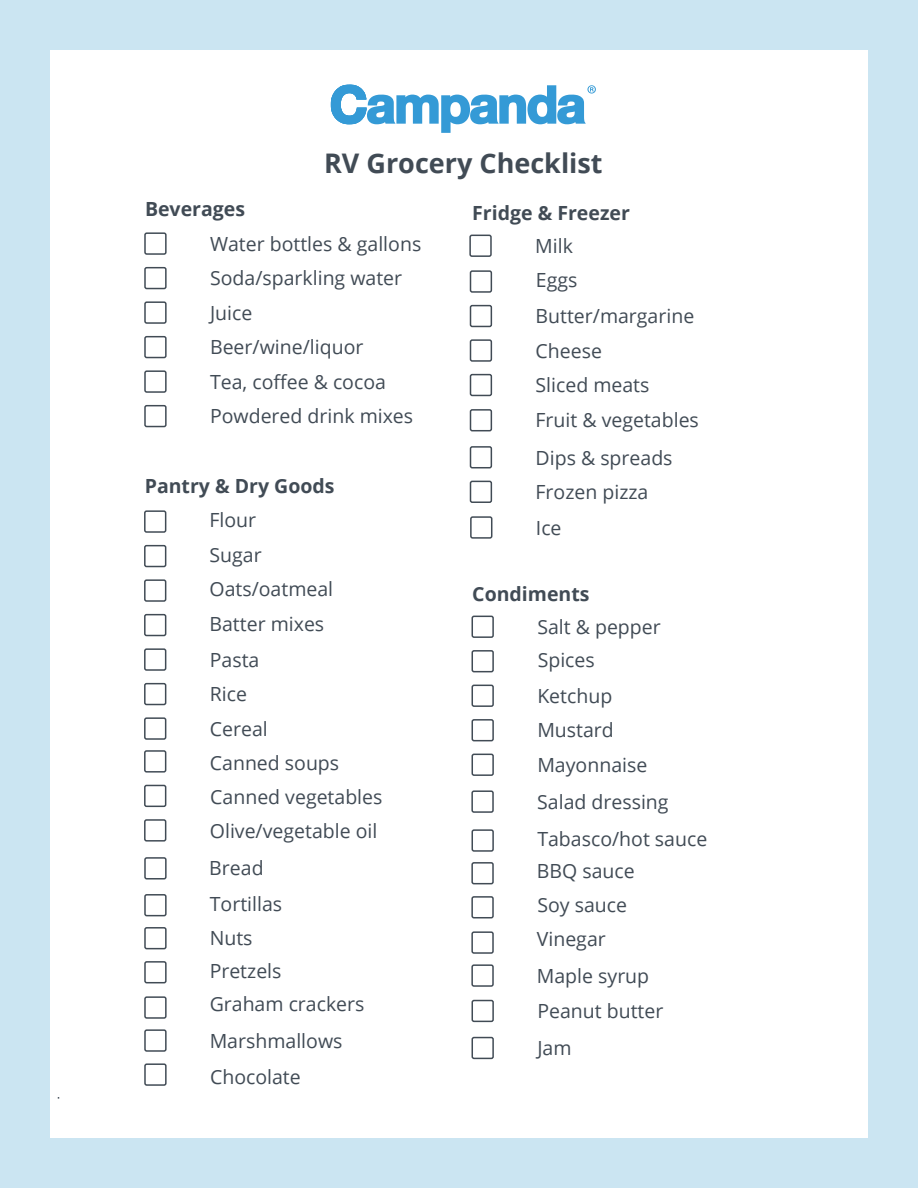
<style>
.page{position:relative;width:918px;height:1188px;background:#fff}
.page>*{position:absolute;margin:0;border:0;box-sizing:border-box;transform-origin:0 0}
.t1{font:700 27px "Open Sans";color:#414b55}
.t2{font:19.5px/34.7px "Open Sans";color:#414b55}
.t3{font:700 19.5px "Open Sans";color:#414b55}
</style>
<div class="page">
<div style="left:0;top:0;width:918px;height:50px;background:#cbe5f2"></div>
<div style="left:0;top:0;width:50px;height:1188px;background:#cbe5f2"></div>
<div style="left:868px;top:0;width:50px;height:1188px;background:#cbe5f2"></div>
<div style="left:0;top:1138px;width:918px;height:50px;background:#cbe5f2"></div>
<div style="left:144px;top:232px;width:23px;height:23px;border:2px solid #414b55;border-radius:2px"></div>
<div style="left:144px;top:267px;width:23px;height:22px;border:2px solid #414b55;border-radius:2px"></div>
<div style="left:144px;top:301px;width:23px;height:23px;border:2px solid #414b55;border-radius:2px"></div>
<div style="left:144px;top:336px;width:23px;height:22px;border:2px solid #414b55;border-radius:2px"></div>
<div style="left:144px;top:370px;width:23px;height:23px;border:2px solid #414b55;border-radius:2px"></div>
<div style="left:144px;top:405px;width:23px;height:22px;border:2px solid #414b55;border-radius:2px"></div>
<div style="left:470px;top:516px;width:22px;height:23px;border:2px solid #414b55;border-radius:2px"></div>
<div style="left:470px;top:270px;width:22px;height:23px;border:2px solid #414b55;border-radius:2px"></div>
<div style="left:470px;top:305px;width:22px;height:22px;border:2px solid #414b55;border-radius:2px"></div>
<div style="left:470px;top:339px;width:22px;height:23px;border:2px solid #414b55;border-radius:2px"></div>
<div style="left:470px;top:374px;width:22px;height:22px;border:2px solid #414b55;border-radius:2px"></div>
<div style="left:470px;top:409px;width:22px;height:22px;border:2px solid #414b55;border-radius:2px"></div>
<div style="left:470px;top:446px;width:22px;height:22px;border:2px solid #414b55;border-radius:2px"></div>
<div style="left:470px;top:481px;width:22px;height:22px;border:2px solid #414b55;border-radius:2px"></div>
<div style="left:144px;top:961px;width:23px;height:22px;border:2px solid #414b55;border-radius:2px"></div>
<div style="left:144px;top:510px;width:22px;height:23px;border:2px solid #414b55;border-radius:2px"></div>
<div style="left:144px;top:545px;width:22px;height:22px;border:2px solid #414b55;border-radius:2px"></div>
<div style="left:144px;top:579px;width:22px;height:23px;border:2px solid #414b55;border-radius:2px"></div>
<div style="left:144px;top:614px;width:22px;height:22px;border:2px solid #414b55;border-radius:2px"></div>
<div style="left:144px;top:648px;width:22px;height:23px;border:2px solid #414b55;border-radius:2px"></div>
<div style="left:144px;top:683px;width:22px;height:22px;border:2px solid #414b55;border-radius:2px"></div>
<div style="left:144px;top:717px;width:22px;height:23px;border:2px solid #414b55;border-radius:2px"></div>
<div style="left:144px;top:750px;width:22px;height:23px;border:2px solid #414b55;border-radius:2px"></div>
<div style="left:144px;top:785px;width:22px;height:22px;border:2px solid #414b55;border-radius:2px"></div>
<div style="left:144px;top:819px;width:22px;height:23px;border:2px solid #414b55;border-radius:2px"></div>
<div style="left:144px;top:857px;width:23px;height:23px;border:2px solid #414b55;border-radius:2px"></div>
<div style="left:144px;top:894px;width:23px;height:22px;border:2px solid #414b55;border-radius:2px"></div>
<div style="left:144px;top:927px;width:23px;height:22px;border:2px solid #414b55;border-radius:2px"></div>
<div style="left:144px;top:1063px;width:23px;height:23px;border:2px solid #414b55;border-radius:2px"></div>
<div style="left:144px;top:996px;width:23px;height:23px;border:2px solid #414b55;border-radius:2px"></div>
<div style="left:144px;top:1029px;width:23px;height:23px;border:2px solid #414b55;border-radius:2px"></div>
<div style="left:472px;top:616px;width:22px;height:22px;border:2px solid #414b55;border-radius:2px"></div>
<div style="left:472px;top:650px;width:22px;height:22px;border:2px solid #414b55;border-radius:2px"></div>
<div style="left:472px;top:685px;width:22px;height:22px;border:2px solid #414b55;border-radius:2px"></div>
<div style="left:472px;top:719px;width:22px;height:22px;border:2px solid #414b55;border-radius:2px"></div>
<div style="left:472px;top:754px;width:22px;height:22px;border:2px solid #414b55;border-radius:2px"></div>
<div style="left:472px;top:1000px;width:22px;height:22px;border:2px solid #414b55;border-radius:2px"></div>
<div style="left:472px;top:1037px;width:22px;height:22px;border:2px solid #414b55;border-radius:2px"></div>
<div style="left:471px;top:790px;width:23px;height:23px;border:2px solid #414b55;border-radius:2px"></div>
<div style="left:469px;top:235px;width:23px;height:22px;border:2px solid #414b55;border-radius:2px"></div>
<div style="left:471px;top:896px;width:23px;height:22px;border:2px solid #414b55;border-radius:2px"></div>
<div style="left:471px;top:862px;width:23px;height:22px;border:2px solid #414b55;border-radius:2px"></div>
<div style="left:471px;top:931px;width:23px;height:23px;border:2px solid #414b55;border-radius:2px"></div>
<div style="left:471px;top:964px;width:23px;height:23px;border:2px solid #414b55;border-radius:2px"></div>
<div style="left:472px;top:829px;width:22px;height:23px;border:2px solid #414b55;border-radius:2px"></div>
<svg style="left:331px;top:84px;width:265px;height:49px"></svg>
<h1 class="t1" style="left:324px;top:144px;width:280px">RV Grocery Checklist</h1>
<p class="t3" style="left:145px;top:195px;width:102px">Beverages</p>
<p class="t2" style="left:210px;top:226px;width:213px">Water bottles &amp; gallons<br>Soda/sparkling water<br>Juice<br>Beer/wine/liquor<br>Tea, coffee &amp; cocoa<br>Powdered drink mixes</p>
<p class="t3" style="left:472px;top:199px;width:159px">Fridge &amp; Freezer</p>
<p class="t2" style="left:535px;top:228px;width:39px">Milk</p>
<p class="t2" style="left:536px;top:262px;width:43px">Eggs</p>
<p class="t2" style="left:536px;top:298px;width:165px">Butter/margarine<br>Cheese<br>Sliced meats<br>Fruit &amp; vegetables</p>
<p class="t2" style="left:536px;top:440px;width:139px">Dips &amp; spreads</p>
<p class="t3" style="left:145px;top:472px;width:191px">Pantry &amp; Dry Goods</p>
<p class="t2" style="left:536px;top:474px;width:114px">Frozen pizza</p>
<p class="t2" style="left:210px;top:502px;width:174px">Flour<br>Sugar<br>Oats/oatmeal<br>Batter mixes<br>Pasta<br>Rice<br>Cereal<br>Canned soups<br>Canned vegetables<br>Olive/vegetable oil</p>
<p class="t2" style="left:536px;top:510px;width:27px">Ice</p>
<p class="t3" style="left:472px;top:580px;width:119px">Condiments</p>
<p class="t2" style="left:537px;top:610px;width:125px;line-height:33.2px">Salt &amp; pepper<br>Spices</p>
<p class="t2" style="left:537px;top:678px;width:112px">Ketchup<br>Mustard<br>Mayonnaise</p>
<p class="t2" style="left:537px;top:784px;width:133px">Salad dressing</p>
<p class="t2" style="left:537px;top:821px;width:171px">Tabasco/hot sauce</p>
<p class="t2" style="left:209px;top:850px;width:56px">Bread</p>
<p class="t2" style="left:210px;top:887px;width:74px;line-height:33.6px">Tortillas<br>Nuts<br>Pretzels</p>
<p class="t2" style="left:210px;top:985px;width:156px;line-height:36.9px">Graham crackers<br>Marshmallows<br>Chocolate</p>
<p class="t2" style="left:537px;top:853px;width:99px;line-height:34px">BBQ sauce<br>Soy sauce<br>Vinegar</p>
<p class="t2" style="left:537px;top:958px;width:114px">Maple syrup</p>
<p class="t2" style="left:537px;top:992px;width:128px;line-height:37px">Peanut butter<br>Jam</p>
</div>
